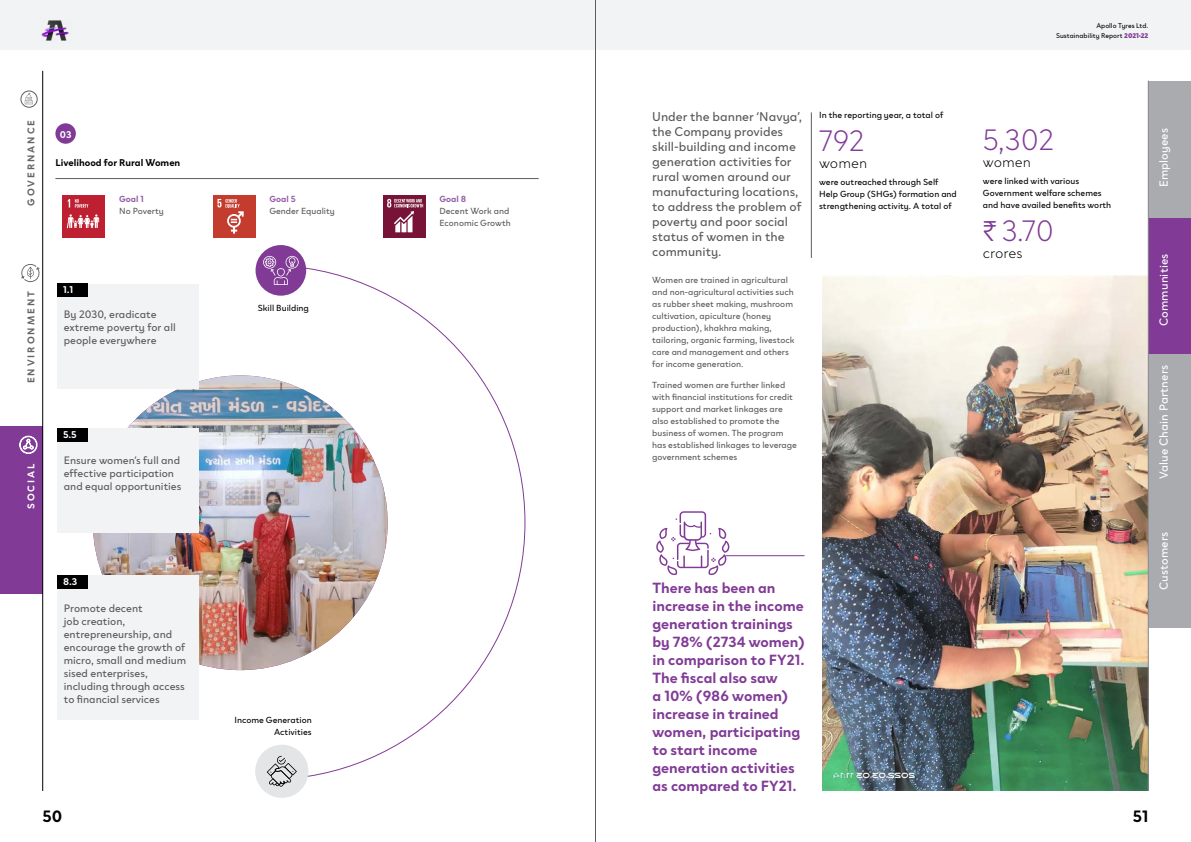
<style>
.page{position:relative;width:1191px;height:842px;background:#fff}
.page>*{position:absolute;margin:0;border:0;box-sizing:border-box;transform-origin:0 0}
.t1{font:300 30px "Clother";color:#813b96}
.t2{font:700 16.7px "Clother";color:#000}
.t3{font:700 15px/18px "Clother";color:#813b96}
.t4{font:300 15px "Clother";color:#000}
.t5{font:13px/15px "Clother";color:#58595b}
.t6{font:12px "Clother";letter-spacing:.01em;color:#fff}
.t7{font:11px/13px "Clother";color:#58595b}
.t8{font:700 10px "Clother";color:#000}
.t9{font:700 10px "Clother";letter-spacing:.2em;color:#636466}
.t10{font:700 10px "Clother";letter-spacing:.2em;color:#fff}
.t11{font:9px/12px "Clother";color:#58595b}
.t12{font:9px/12px "Clother";color:#000}
.t13{font:700 9px "Clother";color:#935ea7}
.t14{font:7px "Clother";color:#000}
.s1{font-weight:900;color:#813b96}
.s2{font-family:"ITF Rupee";font-weight:400}
</style>
<div class="page">
<img style="left:822px;top:276px;width:326px;height:515px">
<div style="left:55px;top:123px;width:21px;height:21px;background:#813b96;border-radius:50%"></div>
<div style="left:62px;top:195px;width:43px;height:43px;background:#be2031"></div>
<svg style="left:67px;top:214px;width:32px;height:14px"></svg>
<svg style="left:68px;top:199px;width:20px;height:9px"></svg>
<div style="left:213px;top:195px;width:42px;height:43px;background:#c43c2e"></div>
<svg style="left:217px;top:199px;width:27px;height:35px"></svg>
<div style="left:383px;top:195px;width:42px;height:43px;background:#771336"></div>
<svg style="left:387px;top:199px;width:36px;height:33px"></svg>
<hr style="left:55px;top:178px;width:483px;height:1px;background:#5d5d60">
<svg style="left:656px;top:511px;width:73px;height:64px"></svg>
<hr style="left:726px;top:555px;width:78px;height:1px;background:#813b96">
<div style="left:1148px;top:491px;width:43px;height:137px;background:#a9abae"></div>
<div style="left:1148px;top:354px;width:43px;height:137px;background:#a9abae"></div>
<div style="left:1148px;top:218px;width:43px;height:136px;background:#813b96"></div>
<div style="left:1148px;top:81px;width:43px;height:137px;background:#a9abae"></div>
<hr style="left:1148px;top:81px;width:1px;height:710px;background:#898b8e">
<svg style="left:25px;top:93px;width:8px;height:11px"></svg>
<div style="left:21px;top:91px;width:17px;height:17px;border:1px solid #5d5d60;border-radius:50%"></div>
<svg style="left:21px;top:264px;width:19px;height:18px"></svg>
<div style="left:0;top:426px;width:43px;height:168px;background:#813b96"></div>
<svg style="left:19px;top:436px;width:18px;height:18px"></svg>
<img style="left:93px;top:375px;width:294px;height:295px;border-radius:147px">
<div style="left:57px;top:284px;width:141px;height:105px;background:#f1f3f4"></div>
<div style="left:57px;top:284px;width:31px;height:13px;background:#000"></div>
<div style="left:57px;top:428px;width:141px;height:105px;background:#f1f3f4"></div>
<div style="left:57px;top:428px;width:31px;height:13px;background:#000"></div>
<div style="left:57px;top:575px;width:141px;height:145px;background:#f1f3f4"></div>
<div style="left:57px;top:575px;width:31px;height:14px;background:#000"></div>
<svg style="left:267px;top:264px;width:259px;height:515px"></svg>
<div style="left:255px;top:245px;width:51px;height:51px;background:#813b96;border-radius:50%"></div>
<div style="left:255px;top:745px;width:53px;height:53px;background:#e4e5e6;border-radius:50%"></div>
<svg style="left:267px;top:756px;width:30px;height:31px"></svg>
<svg style="left:263px;top:256px;width:36px;height:29px"></svg>
<hr style="left:811px;top:112px;width:1px;height:146px;background:#5d5d60">
<div style="left:0;top:0;width:1191px;height:50px;background:#f1f3f4"></div>
<hr style="left:43px;top:71px;width:1px;height:720px;background:#000">
<hr style="left:595px;top:0;width:1px;height:842px;background:#5d5d60">
<img style="left:41px;top:20px;width:28px;height:21px">
<p class="t14" style="left:1096px;top:20px;width:53px">Apollo Tyres Ltd.</p>
<p class="t14" style="left:1056px;top:30px;width:94px">Sustainability Report <span class="s1">2021-22</span></p>
<p class="t9" style="left:25px;top:206px;width:87px;rotate:-90deg">GOVERNANCE</p>
<p class="t10" style="left:60px;top:128px;width:13px">03</p>
<p class="t8" style="left:56px;top:156px;width:126px">Livelihood for Rural Women</p>
<p class="t13" style="left:119px;top:194px;width:26px">Goal 1</p>
<p class="t11" style="left:119px;top:205px;width:46px">No Poverty</p>
<p class="t9" style="left:25px;top:383px;width:94px;rotate:-90deg">ENVIRONMENT</p>
<p class="t10" style="left:25px;top:509px;width:47px;rotate:-90deg">SOCIAL</p>
<p class="t10" style="left:63px;top:284px;width:12px">1.1</p>
<p class="t7" style="left:64px;top:307px;width:113px">By 2030, eradicate extreme poverty for all people everywhere</p>
<p class="t10" style="left:63px;top:428px;width:15px">5.5</p>
<p class="t7" style="left:64px;top:454px;width:119px">Ensure women’s full and effective participation and equal opportunities</p>
<p class="t13" style="left:269px;top:194px;width:28px">Goal 5</p>
<p class="t11" style="left:269px;top:205px;width:67px">Gender Equality</p>
<p class="t12" style="left:258px;top:302px;width:53px">Skill Building</p>
<p class="t13" style="left:439px;top:194px;width:28px">Goal 8</p>
<p class="t11" style="left:439px;top:205px;width:73px">Decent Work and<br>Economic Growth</p>
<h3 class="t5" style="left:652px;top:109px;width:151px">Under the banner ‘Navya’, the Company provides skill-building and income generation activities for rural women around our manufacturing locations, to address the problem of poverty and poor social status of women in the community.</h3>
<p class="t11" style="left:652px;top:274px;width:144px">Women are trained in agricultural and non-agricultural activities such as rubber sheet making, mushroom cultivation, apiculture (honey production), khakhra making, tailoring, organic farming, livestock care and management and others for income generation.</p>
<p class="t11" style="left:652px;top:378px;width:146px">Trained women are further linked with financial institutions for credit support and market linkages are also established to promote the business of women. The program has established linkages to leverage government schemes</p>
<p class="t12" style="left:819px;top:109px;width:126px">In the reporting year, a total of</p>
<h1 class="t1" style="left:819px;top:118px;width:47px">792</h1>
<h3 class="t4" style="left:819px;top:152px;width:50px">women</h3>
<h1 class="t1" style="left:983px;top:117px;width:73px">5,302</h1>
<h3 class="t4" style="left:983px;top:151px;width:50px">women</h3>
<p class="t12" style="left:819px;top:176px;width:139px">were outreached through Self<br>Help Group (SHGs) formation and strengthening activity. A total of</p>
<p class="t12" style="left:983px;top:175px;width:130px">were linked with various<br>Government welfare schemes and have availed benefits worth</p>
<h1 class="t1" style="left:983px;top:207px;width:72px"><span class="s2">H</span> 3.70</h1>
<h3 class="t4" style="left:983px;top:241px;width:41px">crores</h3>
<p class="t10" style="left:63px;top:576px;width:16px">8.3</p>
<p class="t7" style="left:64px;top:601px;width:124px">Promote decent<br>job creation, entrepreneurship, and encourage the growth of micro, small and medium sised enterprises, including through access to financial services</p>
<p class="t12" style="left:234px;top:714px;width:79px;text-align:right">Income Generation<br>Activities</p>
<p class="t3" style="left:652px;top:579px;width:154px">There has been an increase in the income generation trainings by 78% (2734 women) in comparison to FY21.<br>The fiscal also saw<br>a 10% (986 women) increase in trained women, participating to start income generation activities as compared to FY21.</p>
<h2 class="t2" style="left:43px;top:807px;width:21px">50</h2>
<h2 class="t2" style="left:1132px;top:807px;width:17px">51</h2>
<h3 class="t6" style="left:1153px;top:187px;width:61px;rotate:-90deg">Employees</h3>
<h3 class="t6" style="left:1153px;top:326px;width:74px;rotate:-90deg">Communities</h3>
<h3 class="t6" style="left:1153px;top:479px;width:116px;rotate:-90deg">Value Chain Partners</h3>
<h3 class="t6" style="left:1153px;top:590px;width:60px;rotate:-90deg">Customers</h3>
</div>
